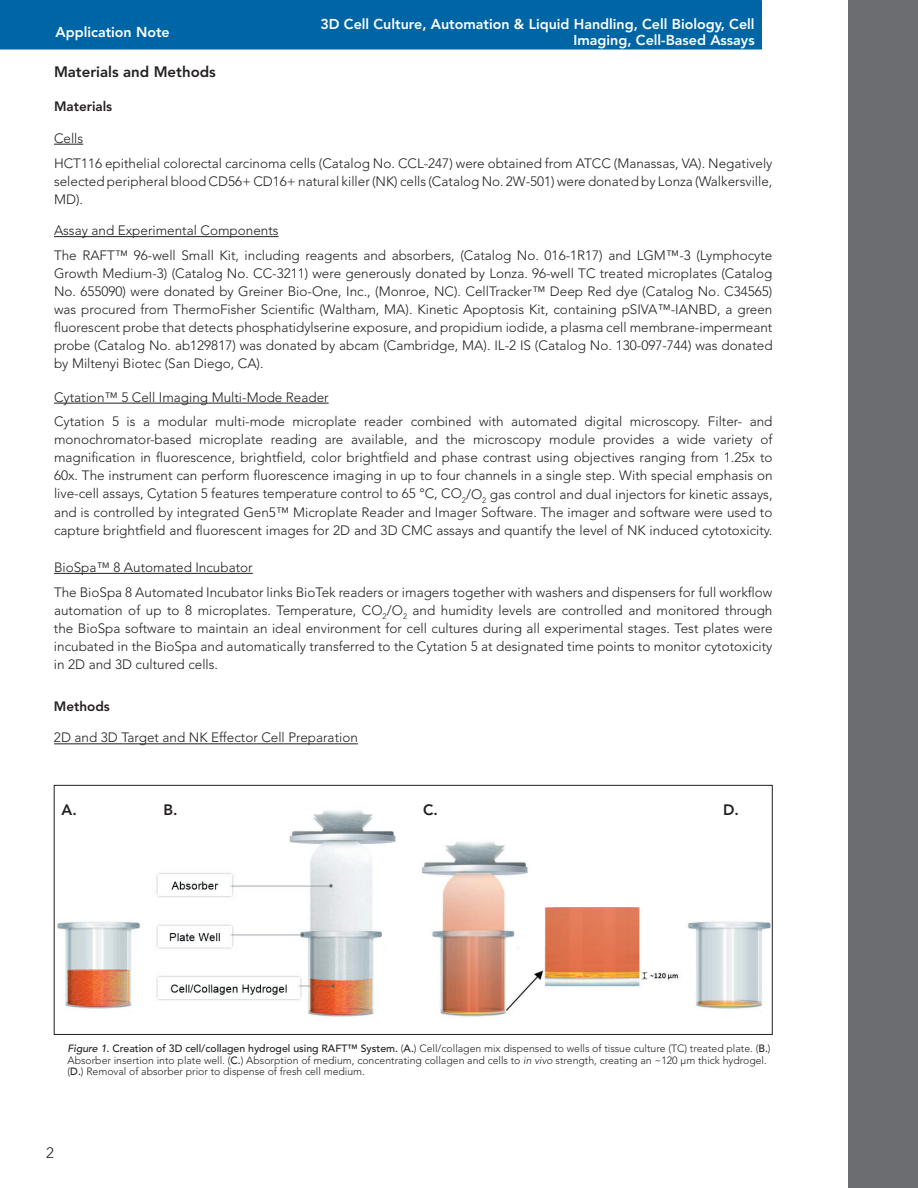
<style>
.page{position:relative;width:918px;height:1188px;background:#fff}
.page>*{position:absolute;margin:0;border:0;box-sizing:border-box;transform-origin:0 0}
.t1{font:800 15px "Avenir LT Std";color:#231f20}
.t2{font:300 15px "Avenir LT Std";color:#231f20}
.t3{font:800 14.25px/15.8px "Avenir LT Std";color:#fff;text-align:right}
.t4{font:300 13.5px/18px "Avenir LT Std";color:#231f20}
.t5{font:800 13.5px "Avenir LT Std";color:#231f20}
.t6{font:300 10.5px/11.2px "Avenir LT Std";color:#231f20}
.s1{font-weight:500;font-style:italic}
.s2{font-weight:500}
.s3{font-style:italic}
</style>
<div class="page">
<div style="left:848px;top:0;width:70px;height:1188px;background:#6c6d70"></div>
<div style="left:0;top:0;width:762px;height:50px;background:#0065a4"></div>
<svg style="left:54px;top:144px;width:29px;height:1px"></svg>
<hr style="left:54px;top:236px;width:225px;height:1px;background:#231f20">
<hr style="left:54px;top:403px;width:275px;height:1px;background:#231f20">
<hr style="left:54px;top:573px;width:199px;height:1px;background:#231f20">
<hr style="left:54px;top:744px;width:304px;height:1px;background:#231f20">
<img style="left:57px;top:810px;width:713px;height:207px">
<div style="left:54px;top:785px;width:718px;height:250px;border:1px solid #231f20"></div>
<p class="t3" style="left:56px;top:25px;width:116px">Application Note</p>
<p class="t3" style="left:321px;top:16px;width:436px">3D Cell Culture, Automation &amp; Liquid Handling, Cell Biology, Cell<br>Imaging, Cell-Based Assays</p>
<p class="t1" style="left:54px;top:63px;width:163px">Materials and Methods</p>
<p class="t5" style="left:54px;top:98px;width:60px">Materials</p>
<p class="t4" style="left:54px;top:126px;width:720px;line-height:24.8px">Cells<br>HCT116 epithelial colorectal carcinoma cells (Catalog No. CCL-247) were obtained from ATCC (Manassas, VA). Negatively</p>
<p class="t4" style="left:54px;top:172px;width:720px">selected peripheral blood CD56+ CD16+ natural killer (NK) cells (Catalog No. 2W-501) were donated by Lonza (Walkersville,<br>MD).</p>
<p class="t4" style="left:54px;top:218px;width:720px;line-height:24.8px">Assay and Experimental Components<br>The RAFT™ 96-well Small Kit, including reagents and absorbers, (Catalog No. 016-1R17) and LGM™-3 (Lymphocyte</p>
<p class="t4" style="left:54px;top:264px;width:720px;text-align:justify">Growth Medium-3) (Catalog No. CC-3211) were generously donated by Lonza. 96-well TC treated microplates (Catalog No. 655090) were donated by Greiner Bio-One, Inc., (Monroe, NC). CellTracker™ Deep Red dye (Catalog No. C34565) was procured from ThermoFisher Scientific (Waltham, MA). Kinetic Apoptosis Kit, containing pSIVA™-IANBD, a green fluorescent probe that detects phosphatidylserine exposure, and propidium iodide, a plasma cell membrane-impermeant probe (Catalog No. ab129817) was donated by abcam (Cambridge, MA). IL-2 IS (Catalog No. 130-097-744) was donated by Miltenyi Biotec (San Diego, CA).</p>
<p class="t4" style="left:54px;top:385px;width:720px;line-height:24.8px">Cytation™ 5 Cell Imaging Multi-Mode Reader<br>Cytation 5 is a modular multi-mode microplate reader combined with automated digital microscopy. Filter- and</p>
<p class="t4" style="left:54px;top:431px;width:720px;text-align:justify">monochromator-based microplate reading are available, and the microscopy module provides a wide variety of magnification in fluorescence, brightfield, color brightfield and phase contrast using objectives ranging from 1.25x to 60x. The instrument can perform fluorescence imaging in up to four channels in a single step. With special emphasis on live-cell assays, Cytation 5 features temperature control to 65 °C, CO<sub>2</sub>/O<sub>2</sub> gas control and dual injectors for kinetic assays, and is controlled by integrated Gen5™ Microplate Reader and Imager Software. The imager and software were used to capture brightfield and fluorescent images for 2D and 3D CMC assays and quantify the level of NK induced cytotoxicity.</p>
<p class="t4" style="left:54px;top:555px;width:720px;line-height:24.8px">BioSpa™ 8 Automated Incubator<br>The BioSpa 8 Automated Incubator links BioTek readers or imagers together with washers and dispensers for full workflow</p>
<p class="t4" style="left:54px;top:601px;width:720px;text-align:justify">automation of up to 8 microplates. Temperature, CO<sub>2</sub>/O<sub>2</sub> and humidity levels are controlled and monitored through the BioSpa software to maintain an ideal environment for cell cultures during all experimental stages. Test plates were incubated in the BioSpa and automatically transferred to the Cytation 5 at designated time points to monitor cytotoxicity in 2D and 3D cultured cells.</p>
<p class="t5" style="left:54px;top:698px;width:57px">Methods</p>
<p class="t4" style="left:54px;top:729px;width:305px">2D and 3D Target and NK Effector Cell Preparation</p>
<p class="t1" style="left:62px;top:801px;width:17px">A.</p>
<p class="t1" style="left:164px;top:801px;width:16px">B.</p>
<p class="t1" style="left:423px;top:801px;width:16px">C.</p>
<p class="t1" style="left:723px;top:801px;width:17px">D.</p>
<p class="t6" style="left:68px;top:1043px;width:705px"><span class="s1">Figure 1.</span> <span class="s2">Creation of 3D cell/collagen hydrogel using RAFT™ System.</span> (<span class="s2">A.</span>) Cell/collagen mix dispensed to wells of tissue culture (TC) treated plate. (<span class="s2">B.</span>)<br>Absorber insertion into plate well. (<span class="s2">C.</span>) Absorption of medium, concentrating collagen and cells to <span class="s3">in vivo</span> strength, creating an ~120 μm thick hydrogel. (<span class="s2">D.</span>) Removal of absorber prior to dispense of fresh cell medium.</p>
<p class="t2" style="left:46px;top:1144px;width:9px">2</p>
</div>
